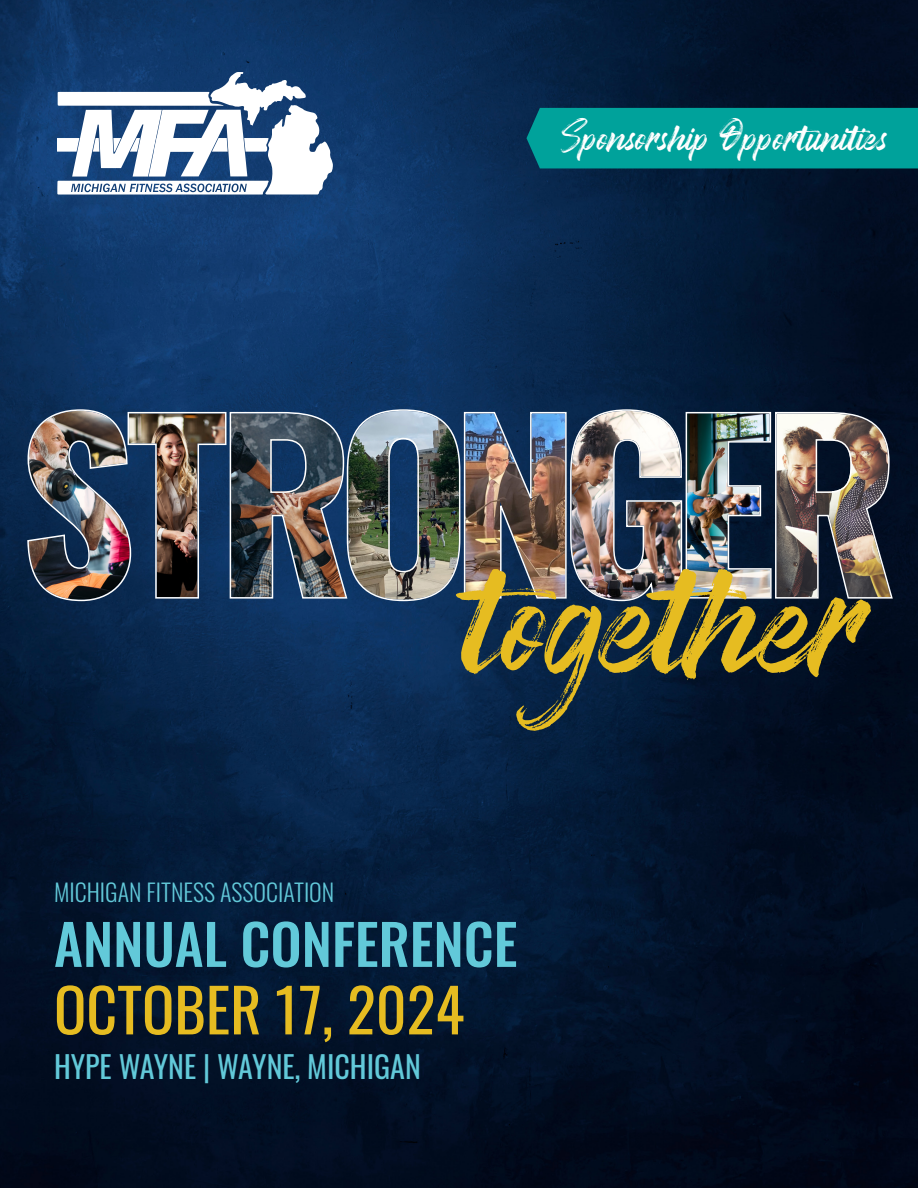
<style>
.page{position:relative;width:918px;height:1188px;background:#fff}
.page>*{position:absolute;margin:0;border:0;box-sizing:border-box;transform-origin:0 0}
.t1{font:180px "Artsender Personal Use Only";letter-spacing:-.01em;color:#e6bc21}
.t2{font:60px "Oswald";color:#e6bc21}
.t3{font:500 55.5px "Oswald";color:#62c9d9}
.t4{font:43.5px "Artsender Personal Use Only";letter-spacing:.01em;color:#fff}
.t5{font:30px "Oswald";color:#62c9d9}
.t6{font:300 24px "Oswald";color:#62c9d9}
</style>
<div class="page">
<img style="left:0;top:0;width:918px;height:1188px">
<svg style="left:57px;top:72px;width:276px;height:123px"></svg>
<img style="left:26px;top:378px;width:868px;height:224px">
<div style="left:527px;top:108px;width:391px;height:60px;background:#00a29b"></div>
<h3 class="t4" style="left:561px;top:109px;width:328px">Sponsorship Opportunities</h3>
<h1 class="t1" style="left:464px;top:501px;width:403px">together</h1>
<p class="t6" style="left:54px;top:871px;width:282px">MICHIGAN FITNESS ASSOCIATION</p>
<h3 class="t3" style="left:54px;top:915px;width:465px">ANNUAL CONFERENCE</h3>
<h2 class="t2" style="left:54px;top:957px;width:412px">OCTOBER 17, 2024</h2>
<p class="t5" style="left:54px;top:1041px;width:368px">HYPE WAYNE | WAYNE, MICHIGAN</p>
</div>
